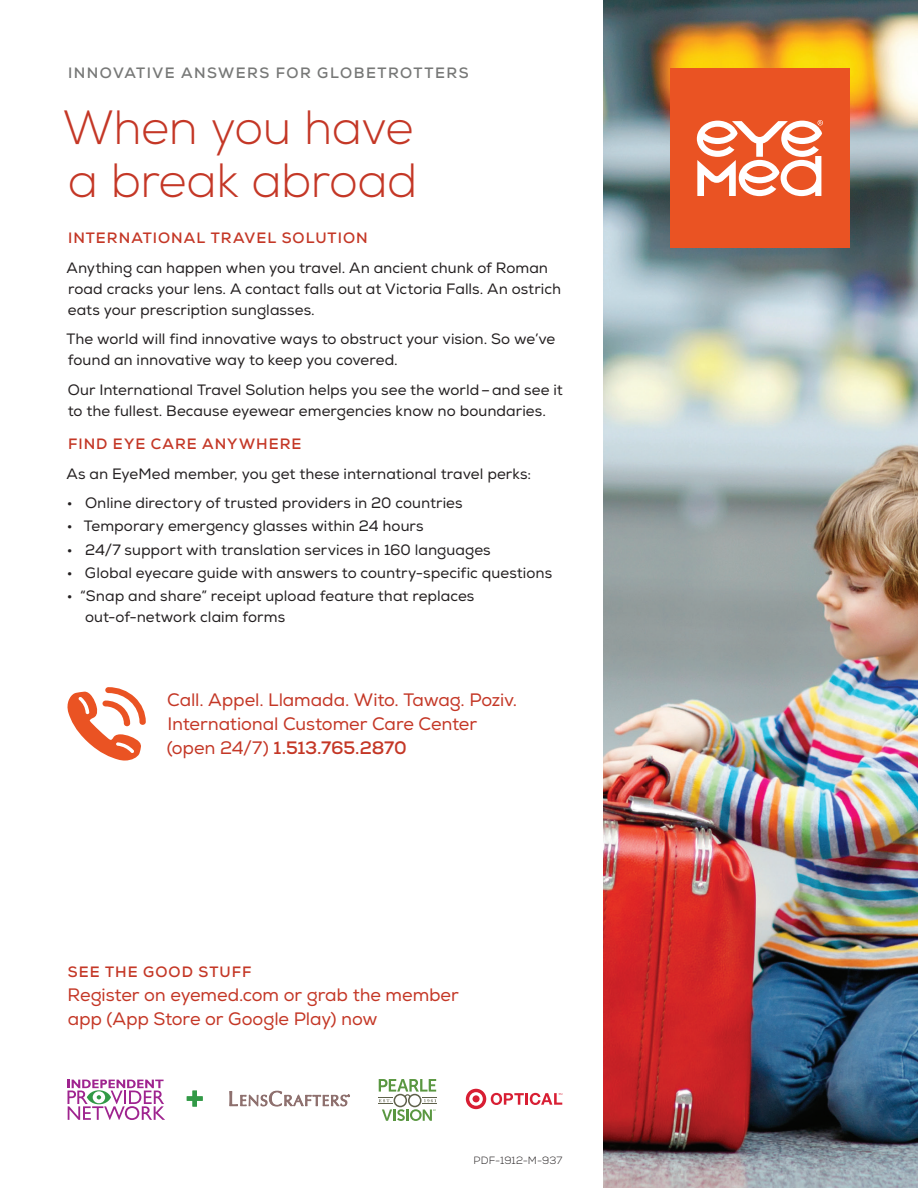
<style>
.page{position:relative;width:918px;height:1188px;background:#fff}
.page>*{position:absolute;margin:0;border:0;box-sizing:border-box;transform-origin:0 0}
.Headline__H2{font:300 48px/52.5px "Nexa";letter-spacing:-.01em;color:#c43726}
.CTA__H5{font:18px/24px "Nexa";letter-spacing:-.005em;color:#c43726}
.CTA__H5-2{font:700 18px "Nexa";letter-spacing:-.01em;color:#c43726}
.Body__P{font:15px/21px "Nexa";letter-spacing:.005em;color:#231f20}
.Subhead__H3{font:700 15px "Nexa";letter-spacing:.07em;color:#c43726}
.Page_Subhead__H1{font:700 15px "Nexa";letter-spacing:.095em;color:#777877}
.t1{font:300 10.5px "Nexa";letter-spacing:.01em;color:#231f20}
.s1{font-weight:400}
</style>
<div class="page">
<img style="left:603px;top:0;width:315px;height:1188px">
<div style="left:670px;top:69px;width:179px;height:179px;background:#ea5323"></div>
<svg style="left:697px;top:120px;width:126px;height:76px"></svg>
<svg style="left:67px;top:687px;width:79px;height:74px"></svg>
<svg style="left:466px;top:1089px;width:96px;height:20px"></svg>
<svg style="left:68px;top:1080px;width:97px;height:40px"></svg>
<svg style="left:230px;top:1091px;width:120px;height:15px"></svg>
<svg style="left:187px;top:1091px;width:16px;height:16px"></svg>
<svg style="left:379px;top:1079px;width:57px;height:42px"></svg>
<h1 class="Page_Subhead__H1" style="left:68px;top:63px;width:402px">INNOVATIVE ANSWERS FOR GLOBETROTTERS</h1>
<h2 class="Headline__H2" style="left:62px;top:103px;width:357px">When you have a break abroad</h2>
<h3 class="Subhead__H3" style="left:68px;top:228px;width:301px">INTERNATIONAL TRAVEL SOLUTION</h3>
<p class="Body__P" style="left:67px;top:257px;width:496px">Anything can happen when you travel. An ancient chunk of Roman road cracks your lens. A contact falls out at Victoria Falls. An ostrich eats your prescription sunglasses.</p>
<p class="Body__P" style="left:66px;top:329px;width:490px">The world will find innovative ways to obstruct your vision. So we’ve found an innovative way to keep you covered.</p>
<p class="Body__P" style="left:68px;top:380px;width:497px">Our International Travel Solution helps you see the world–and see it to the fullest. Because eyewear emergencies know no boundaries.</p>
<h3 class="Subhead__H3" style="left:68px;top:434px;width:235px">FIND EYE CARE ANYWHERE</h3>
<p class="Body__P" style="left:67px;top:463px;width:466px">As an EyeMed member, you get these international travel perks:</p>
<p class="Body__P" style="left:67px;top:493px;width:397px">• Online directory of trusted providers in 20 countries</p>
<p class="Body__P" style="left:67px;top:516px;width:359px">• Temporary emergency glasses within 24 hours</p>
<p class="Body__P" style="left:67px;top:539px;width:426px">• 24/7 support with translation services in 160 languages</p>
<p class="Body__P" style="left:67px;top:562px;width:487px">• Global eyecare guide with answers to country-specific questions</p>
<p class="Body__P" style="left:85px;top:585px;width:391px;text-indent:-18px">• “Snap and share” receipt upload feature that replaces out-of-network claim forms</p>
<h4 class="CTA__H5" style="left:167px;top:688px;width:351px">Call. Appel. Llamada. Wito. Tawag. Poziv.</h4>
<h4 class="CTA__H5" style="left:168px;top:712px;width:311px">International Customer Care Center</h4>
<h4 class="CTA__H5-2" style="left:167px;top:736px;width:241px"><span class="s1">(open 24/7)</span> 1.513.765.2870</h4>
<h3 class="Subhead__H3" style="left:68px;top:962px;width:185px">SEE THE GOOD STUFF</h3>
<h4 class="CTA__H5" style="left:68px;top:983px;width:393px">Register on eyemed.com or grab the member app (App Store or Google Play) now</h4>
<p class="t1" style="left:474px;top:1154px;width:90px">PDF-1912-M-937</p>
</div>
